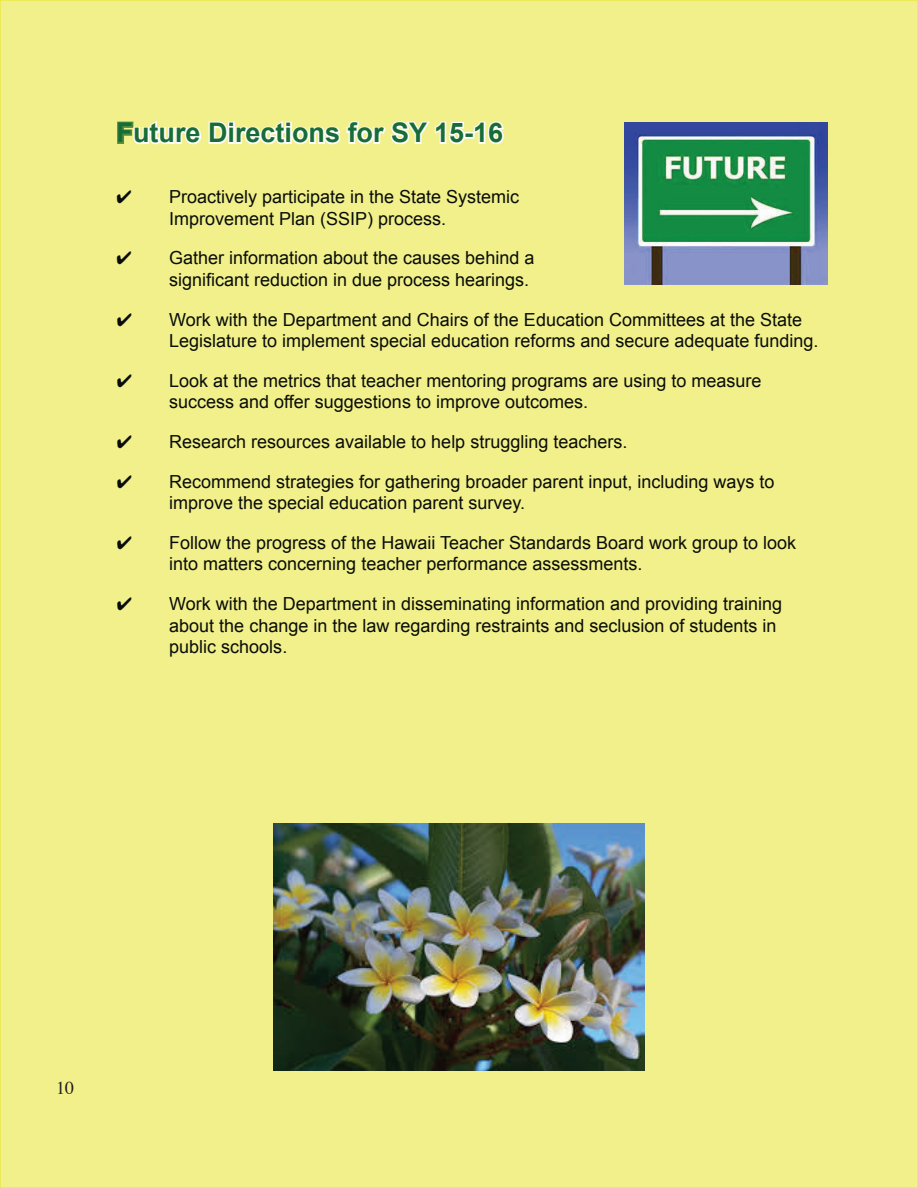
<style>
.page{position:relative;width:918px;height:1188px;background:#f2f08a}
.page>*{position:absolute;margin:0;border:0;box-sizing:border-box;transform-origin:0 0}
.t1{font:700 27px "Arial";color:#186c37}
.t2{font:18px/21.6px "Arial";color:#090d09}
.t3{font:18px "Times";color:#231f20}
</style>
<div class="page">
<svg style="left:117px;top:121px;width:387px;height:24px"></svg>
<img style="left:625px;top:123px;width:202px;height:161px">
<img style="left:273px;top:824px;width:372px;height:247px">
<h1 class="t1" style="left:117px;top:115px;width:388px">Future Directions for SY 15-16</h1>
<p class="t2" style="left:169px;top:186px;width:352px;text-indent:-53px">✔ Proactively participate in the State Systemic<br>Improvement Plan (SSIP) process.</p>
<p class="t2" style="left:117px;top:247px;width:419px;text-align:right">✔ Gather information about the causes behind a significant reduction in due process hearings.</p>
<p class="t2" style="left:169px;top:309px;width:651px;text-indent:-53px">✔ Work with the Department and Chairs of the Education Committees at the State<br>Legislature to implement special education reforms and secure adequate funding.</p>
<p class="t2" style="left:169px;top:370px;width:594px;text-indent:-53px">✔ Look at the metrics that teacher mentoring programs are using to measure success and offer suggestions to improve outcomes.</p>
<p class="t2" style="left:117px;top:431px;width:512px">✔ Research resources available to help struggling teachers.</p>
<p class="t2" style="left:169px;top:471px;width:607px;text-indent:-53px">✔ Recommend strategies for gathering broader parent input, including ways to improve the special education parent survey.</p>
<p class="t2" style="left:169px;top:532px;width:628px;text-indent:-53px">✔ Follow the progress of the Hawaii Teacher Standards Board work group to look into matters concerning teacher performance assessments.</p>
<p class="t2" style="left:169px;top:593px;width:614px;text-indent:-53px">✔ Work with the Department in disseminating information and providing training about the change in the law regarding restraints and seclusion of students in public schools.</p>
<p class="t3" style="left:56px;top:1071px;width:19px">10</p>
</div>
